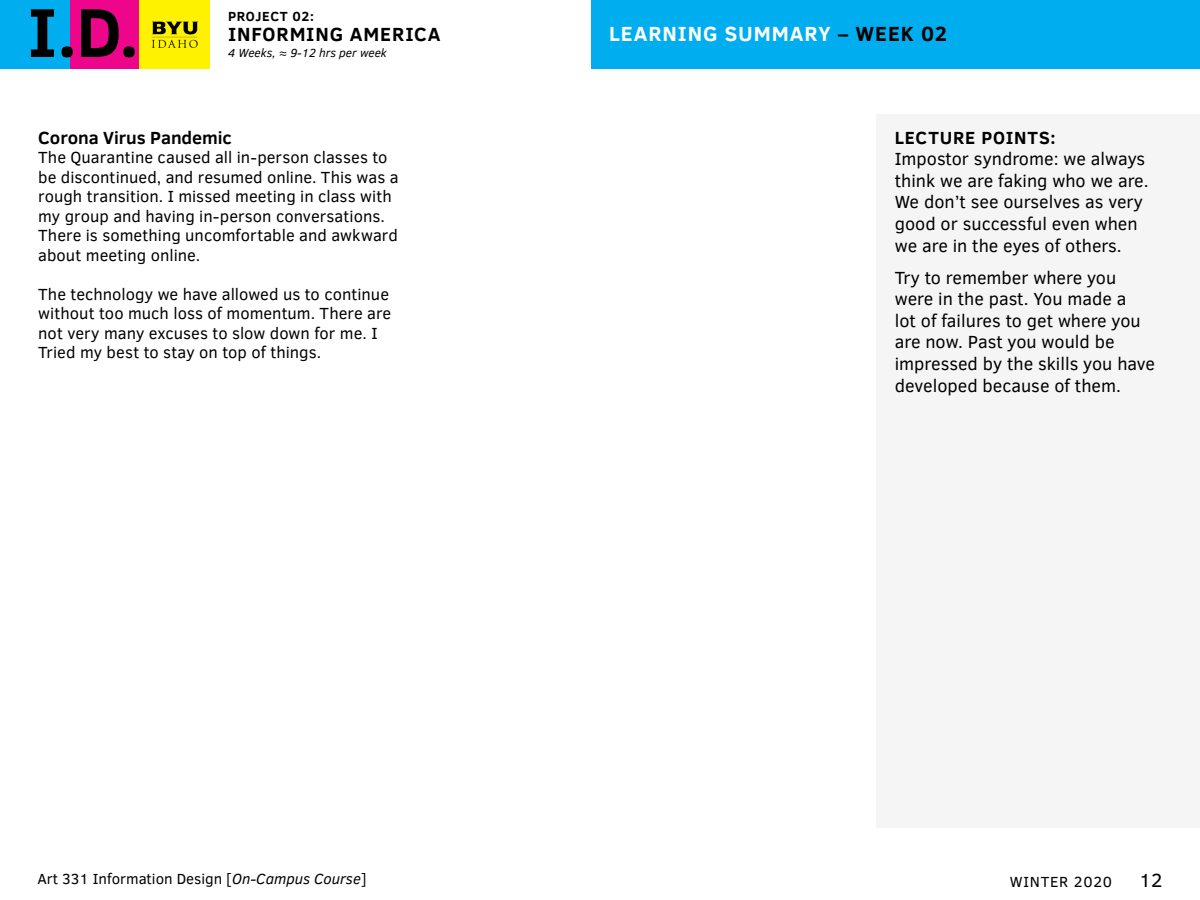
<style>
.page{position:relative;width:1200px;height:900px;background:#fff}
.page>*{position:absolute;margin:0;border:0;box-sizing:border-box;transform-origin:0 0}
.t1{font:700 70.5px "Clear Sans";color:#000}
.t2{font:700 21px "Clear Sans";letter-spacing:.045em;color:#fff}
.t3{font:700 19.5px "Clear Sans";letter-spacing:.045em;color:#000}
.t4{font:19.5px "Clear Sans";color:#000}
.t5{font:18px/21.6px "Clear Sans";color:#000}
.t6{font:700 18px "Clear Sans";color:#000}
.t7{font:700 18px "Clear Sans";letter-spacing:.045em;color:#000}
.t8{font:16.5px/19.5px "Clear Sans";color:#000}
.t9{font:15px "Clear Sans";color:#000}
.t10{font:15px "Clear Sans";letter-spacing:.05em;color:#000}
.t11{font:700 13.5px "Clear Sans";letter-spacing:.05em;color:#000}
.t12{font:italic 12px "Clear Sans";color:#000}
.s1{color:#000}
.s2{font-style:italic}
</style>
<div class="page">
<div style="left:591px;top:0;width:609px;height:69px;background:#00aeef"></div>
<div style="left:0;top:0;width:70px;height:69px;background:#00aeef"></div>
<div style="left:70px;top:0;width:70px;height:69px;background:#ed058c"></div>
<div style="left:140px;top:0;width:70px;height:69px;background:#fff200"></div>
<img style="left:152px;top:21px;width:46px;height:27px">
<div style="left:877px;top:114px;width:323px;height:714px;background:#f5f5f5"></div>
<h1 class="t1" style="left:27px;top:-19px;width:113px">I.D.</h1>
<p class="t11" style="left:228px;top:6px;width:87px">PROJECT 02:</p>
<p class="t3" style="left:228px;top:19px;width:214px">INFORMING AMERICA</p>
<p class="t12" style="left:228px;top:45px;width:160px">4 Weeks, ≈ 9-12 hrs per week</p>
<p class="t6" style="left:38px;top:124px;width:195px">Corona Virus Pandemic</p>
<p class="t8" style="left:38px;top:148px;width:362px">The Quarantine caused all in-person classes to be discontinued, and resumed online. This was a rough transition. I missed meeting in class with my group and having in-person conversations.<br>There is something uncomfortable and awkward about meeting online.</p>
<p class="t8" style="left:38px;top:284px;width:355px">The technology we have allowed us to continue without too much loss of momentum. There are not very many excuses to slow down for me. I Tried my best to stay on top of things.</p>
<p class="t2" style="left:609px;top:18px;width:339px">LEARNING SUMMARY <span class="s1">– WEEK 02</span></p>
<p class="t7" style="left:895px;top:124px;width:162px">LECTURE POINTS:</p>
<p class="t5" style="left:895px;top:148px;width:255px">Impostor syndrome: we always think we are faking who we are.<br>We don’t see ourselves as very good or successful even when we are in the eyes of others.</p>
<p class="t5" style="left:895px;top:267px;width:262px">Try to remember where you were in the past. You made a<br>lot of failures to get where you are now. Past you would be impressed by the skills you have developed because of them.</p>
<p class="t9" style="left:38px;top:869px;width:331px">Art 331 Information Design [<span class="s2">On-Campus Course</span>]</p>
<p class="t10" style="left:1010px;top:872px;width:104px">WINTER 2020</p>
<p class="t4" style="left:1139px;top:867px;width:25px">12</p>
</div>
